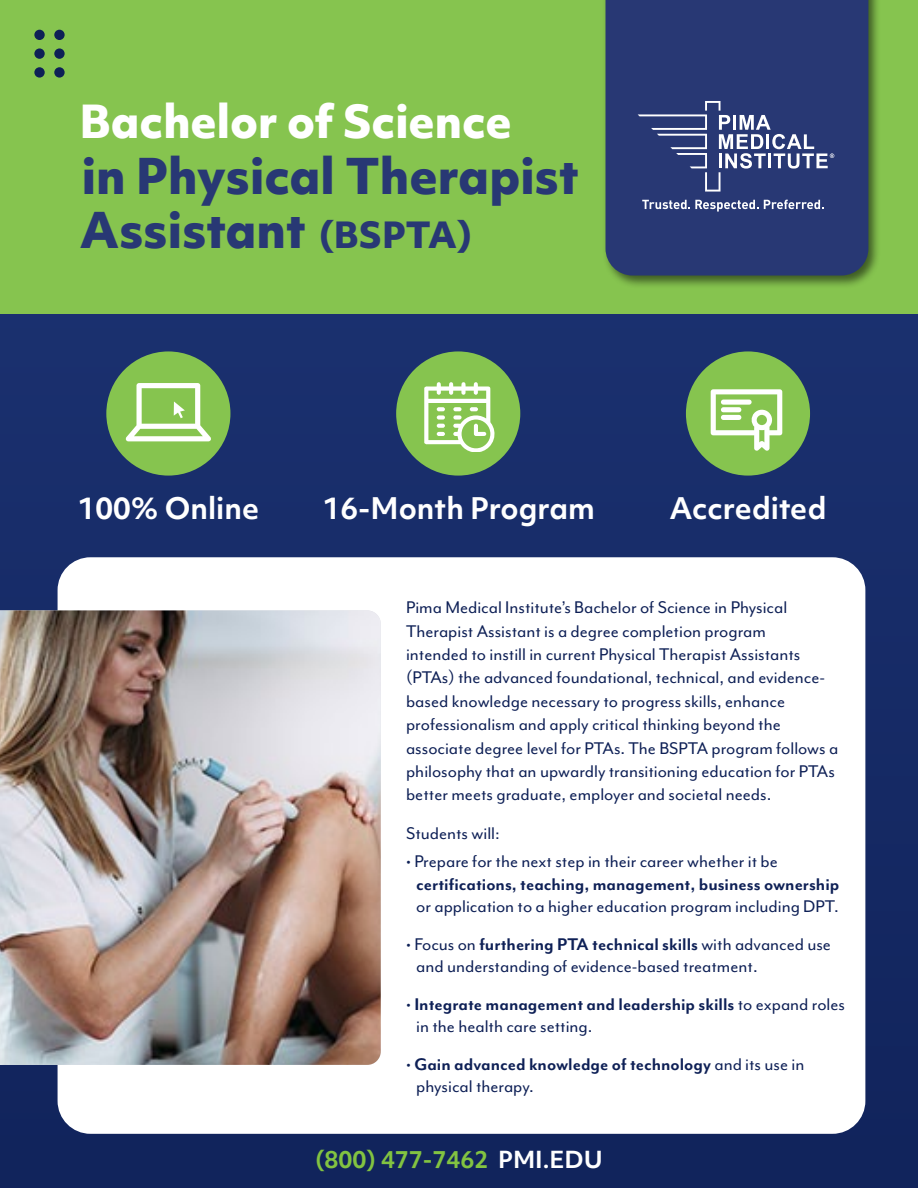
<style>
.page{position:relative;width:918px;height:1188px;background:#fff}
.page>*{position:absolute;margin:0;border:0;box-sizing:border-box;transform-origin:0 0}
.t1{font:800 47.25px/54.6px "Objektiv Mk 1";color:#283874}
.t2{font:800 43.65px "Objektiv Mk 1";color:#fff}
.t3{font:700 28.5px "Objektiv Mk 1";color:#fff}
.t4{font:700 22.5px "Objektiv Mk 1";color:#82c341}
.t5{font:19.5px/23.4px "Mr Eaves Mod OT";color:#0e2056}
.t6{font:700 19.5px/22.5px "Mr Eaves Mod OT";color:#0e2056}
.s1{font-size:34.65px}
.s2{font-weight:700}
.s3{font-weight:400}
.s4{color:#fff}
</style>
<div class="page">
<div style="left:0;top:0;width:918px;height:1188px;background:linear-gradient(to right,#172c68,#172c68)"></div>
<div style="left:0;top:0;width:918px;height:313px;background:#86c44f"></div>
<div style="left:58px;top:557px;width:807px;height:577px;background:#fff;border-radius:33px"></div>
<div style="left:602px;top:0;width:279px;height:289px;background:#000;opacity:.53"></div>
<div style="left:606px;top:0;width:262px;height:276px;background:#283874"></div>
<img style="left:0;top:610px;width:381px;height:455px">
<svg style="left:642px;top:200px;width:182px;height:12px;background:#66719c"></svg>
<svg style="left:638px;top:101px;width:196px;height:91px;background:#455387"></svg>
<div style="left:686px;top:351px;width:124px;height:125px;background:#86c44f;border-radius:50%"></div>
<div style="left:396px;top:351px;width:124px;height:125px;background:#86c44f;border-radius:50%"></div>
<div style="left:106px;top:351px;width:124px;height:125px;background:#86c44f;border-radius:50%"></div>
<svg style="left:711px;top:389px;width:71px;height:62px"></svg>
<div style="left:721px;top:400px;width:31px;height:5px;background:#fff;border-radius:3px"></div>
<div style="left:721px;top:407px;width:20px;height:5px;background:#fff;border-radius:3px"></div>
<div style="left:721px;top:415px;width:20px;height:5px;background:#fff;border-radius:3px"></div>
<svg style="left:424px;top:382px;width:71px;height:70px"></svg>
<svg style="left:126px;top:383px;width:85px;height:58px"></svg>
<div style="left:34px;top:30px;width:11px;height:10px;background:#0e2056;border-radius:50%"></div>
<div style="left:54px;top:30px;width:11px;height:10px;background:#0e2056;border-radius:50%"></div>
<div style="left:34px;top:48px;width:11px;height:11px;background:#0e2056;border-radius:50%"></div>
<div style="left:54px;top:48px;width:11px;height:11px;background:#0e2056;border-radius:50%"></div>
<div style="left:34px;top:67px;width:11px;height:11px;background:#0e2056;border-radius:50%"></div>
<div style="left:54px;top:67px;width:11px;height:11px;background:#0e2056;border-radius:50%"></div>
<h2 class="t2" style="left:79px;top:90px;width:434px">Bachelor of Science</h2>
<h1 class="t1" style="left:79px;top:147px;width:502px">in Physical Therapist<br>Assistant <span class="s1">(BSPTA)</span></h1>
<h3 class="t3" style="left:78px;top:488px;width:183px">100% Online</h3>
<h3 class="t3" style="left:323px;top:488px;width:274px">16-Month Program</h3>
<h3 class="t3" style="left:670px;top:488px;width:158px">Accredited</h3>
<p class="t5" style="left:406px;top:596px;width:434px">Pima Medical Institute’s Bachelor of Science in Physical Therapist Assistant is a degree completion program<br>intended to instill in current Physical Therapist Assistants (PTAs) the advanced foundational, technical, and evidence&shy;based knowledge necessary to progress skills, enhance professionalism and apply critical thinking beyond the associate degree level for PTAs. The BSPTA program follows a philosophy that an upwardly transitioning education for PTAs better meets graduate, employer and societal needs.</p>
<p class="t5" style="left:406px;top:821px;width:95px">Students will:</p>
<p class="t5" style="left:406px;top:850px;width:373px">• Prepare for the next step in their career whether it be</p>
<p class="t6" style="left:416px;top:872px;width:425px">certifications, teaching, management, business ownership</p>
<p class="t5" style="left:416px;top:895px;width:424px">or application to a higher education program including DPT.</p>
<p class="t5" style="left:416px;top:933px;width:416px;line-height:22.5px;text-indent:-10px">• Focus on <span class="s2">furthering PTA technical skills</span> with advanced use and understanding of evidence-based treatment.</p>
<p class="t6" style="left:416px;top:992px;width:430px;text-indent:-10px"><span class="s3">•</span> Integrate management and leadership skills <span class="s3">to expand roles in the health care setting.</span></p>
<p class="t6" style="left:416px;top:1052px;width:390px;text-indent:-10px"><span class="s3">•</span> Gain advanced knowledge of technology <span class="s3">and its use in physical therapy.</span></p>
<p class="t4" style="left:315px;top:1144px;width:289px">(800) 477-7462 <span class="s4">PMI.EDU</span></p>
</div>
